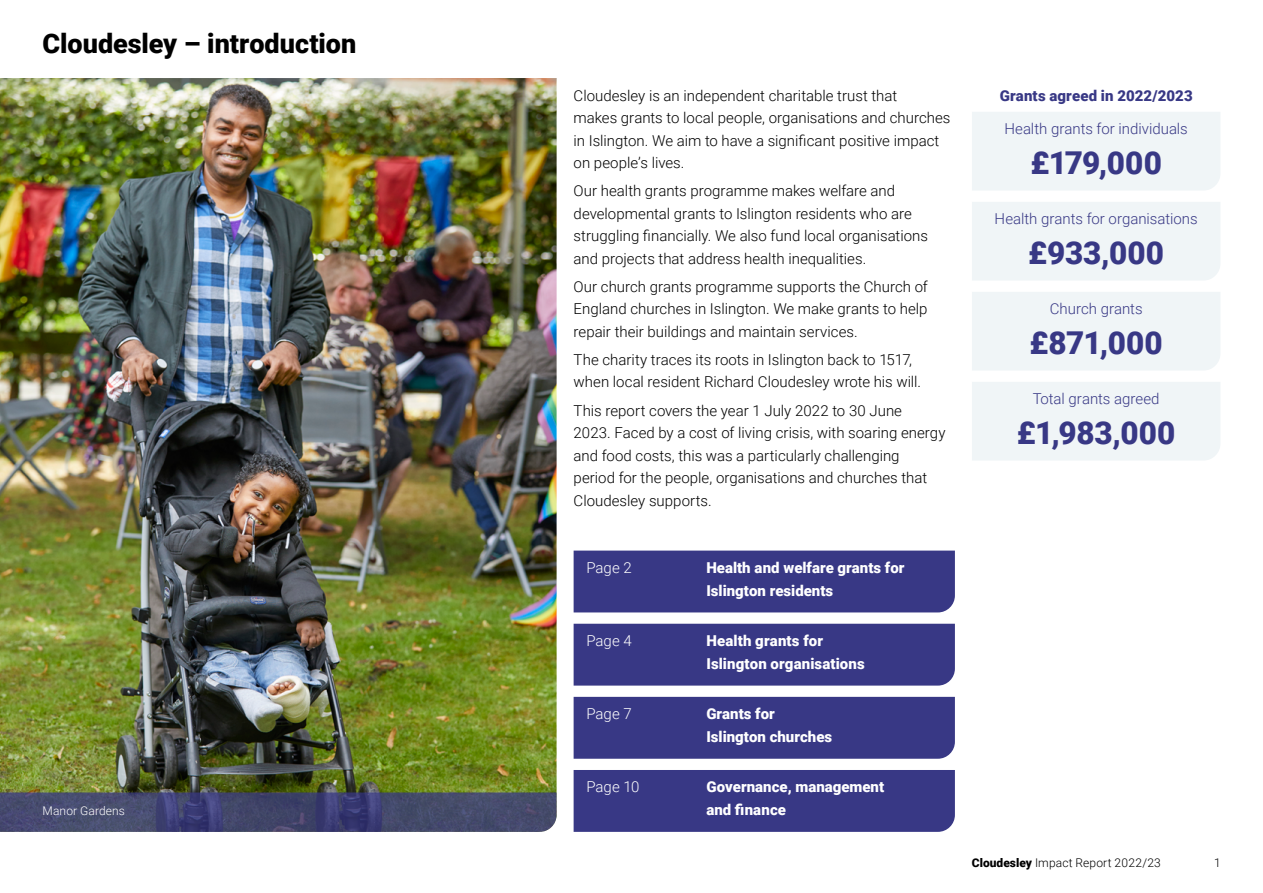
<style>
.page{position:relative;width:1263px;height:893px;background:#fff}
.page>*{position:absolute;margin:0;border:0;box-sizing:border-box;transform-origin:0 0}
.t1{font:900 31.5px "Roboto";letter-spacing:.005em;color:#383885}
.t2{font:900 27px "Roboto";color:#000}
.t3{font:300 15px/22.5px "Roboto";color:#000}
.t4{font:900 15px/22.5px "Roboto";color:#fff}
.t5{font:300 15px "Roboto";color:#383885}
.t6{font:900 15px "Roboto";letter-spacing:.005em;color:#383885}
.t7{font:300 15px "Roboto";letter-spacing:.005em;color:#fff}
.t8{font:300 12px "Roboto";letter-spacing:.015em;color:#000}
.t9{font:300 12px "Roboto";letter-spacing:.01em;color:#fff}
.s1{font-weight:900}
</style>
<div class="page">
<div style="left:574px;top:551px;width:381px;height:61px;background:#383885"></div>
<div style="left:574px;top:770px;width:381px;height:62px;background:#383885"></div>
<div style="left:574px;top:697px;width:381px;height:62px;background:#383885"></div>
<div style="left:574px;top:624px;width:381px;height:62px;background:#383885"></div>
<img style="left:0;top:78px;width:557px;height:714px">
<svg style="left:0;top:792px;width:557px;height:40px"></svg>
<div style="left:972px;top:112px;width:248px;height:78px;background:#f0f5f7"></div>
<div style="left:972px;top:292px;width:248px;height:78px;background:#f0f5f7"></div>
<div style="left:972px;top:202px;width:248px;height:78px;background:#f0f5f7"></div>
<div style="left:972px;top:382px;width:248px;height:78px;background:#f0f5f7"></div>
<h2 class="t2" style="left:43px;top:24px;width:315px">Cloudesley – introduction</h2>
<p class="t9" style="left:43px;top:802px;width:84px">Manor Gardens</p>
<p class="t3" style="left:574px;top:83px;width:378px">Cloudesley is an independent charitable trust that<br>makes grants to local people, organisations and churches in Islington. We aim to have a significant positive impact on people’s lives.</p>
<p class="t3" style="left:574px;top:179px;width:356px">Our health grants programme makes welfare and developmental grants to Islington residents who are struggling financially. We also fund local organisations and projects that address health inequalities.</p>
<p class="t3" style="left:574px;top:275px;width:356px;text-align:justify">Our church grants programme supports the Church of England churches in Islington. We make grants to help repair their buildings and maintain services.</p>
<p class="t3" style="left:574px;top:348px;width:349px">The charity traces its roots in Islington back to 1517, when local resident Richard Cloudesley wrote his will.</p>
<p class="t3" style="left:574px;top:398px;width:373px">This report covers the year 1 July 2022 to 30 June<br>2023. Faced by a cost of living crisis, with soaring energy and food costs, this was a particularly challenging<br>period for the people, organisations and churches that Cloudesley supports.</p>
<p class="t7" style="left:586px;top:557px;width:47px">Page 2</p>
<p class="t4" style="left:706px;top:556px;width:200px">Health and welfare grants for<br>Islington residents</p>
<p class="t7" style="left:586px;top:630px;width:47px">Page 4</p>
<p class="t4" style="left:706px;top:629px;width:160px">Health grants for<br>Islington organisations</p>
<p class="t7" style="left:586px;top:703px;width:47px">Page 7</p>
<p class="t4" style="left:706px;top:702px;width:127px">Grants for<br>Islington churches</p>
<p class="t7" style="left:586px;top:777px;width:54px">Page 10</p>
<p class="t4" style="left:706px;top:775px;width:179px">Governance, management and finance</p>
<p class="t6" style="left:1000px;top:85px;width:195px">Grants agreed in 2022/2023</p>
<p class="t5" style="left:1004px;top:118px;width:185px">Health grants for individuals</p>
<h1 class="t1" style="left:1030px;top:140px;width:133px">£179,000</h1>
<p class="t5" style="left:995px;top:208px;width:205px">Health grants for organisations</p>
<h1 class="t1" style="left:1028px;top:230px;width:137px">£933,000</h1>
<p class="t5" style="left:1050px;top:298px;width:94px">Church grants</p>
<h1 class="t1" style="left:1029px;top:320px;width:135px">£871,000</h1>
<p class="t5" style="left:1033px;top:388px;width:128px">Total grants agreed</p>
<h1 class="t1" style="left:1017px;top:410px;width:160px">£1,983,000</h1>
<p class="t8" style="left:972px;top:855px;width:190px"><span class="s1">Cloudesley</span> Impact Report 2022/23</p>
<p class="t8" style="left:1214px;top:855px;width:8px">1</p>
</div>
